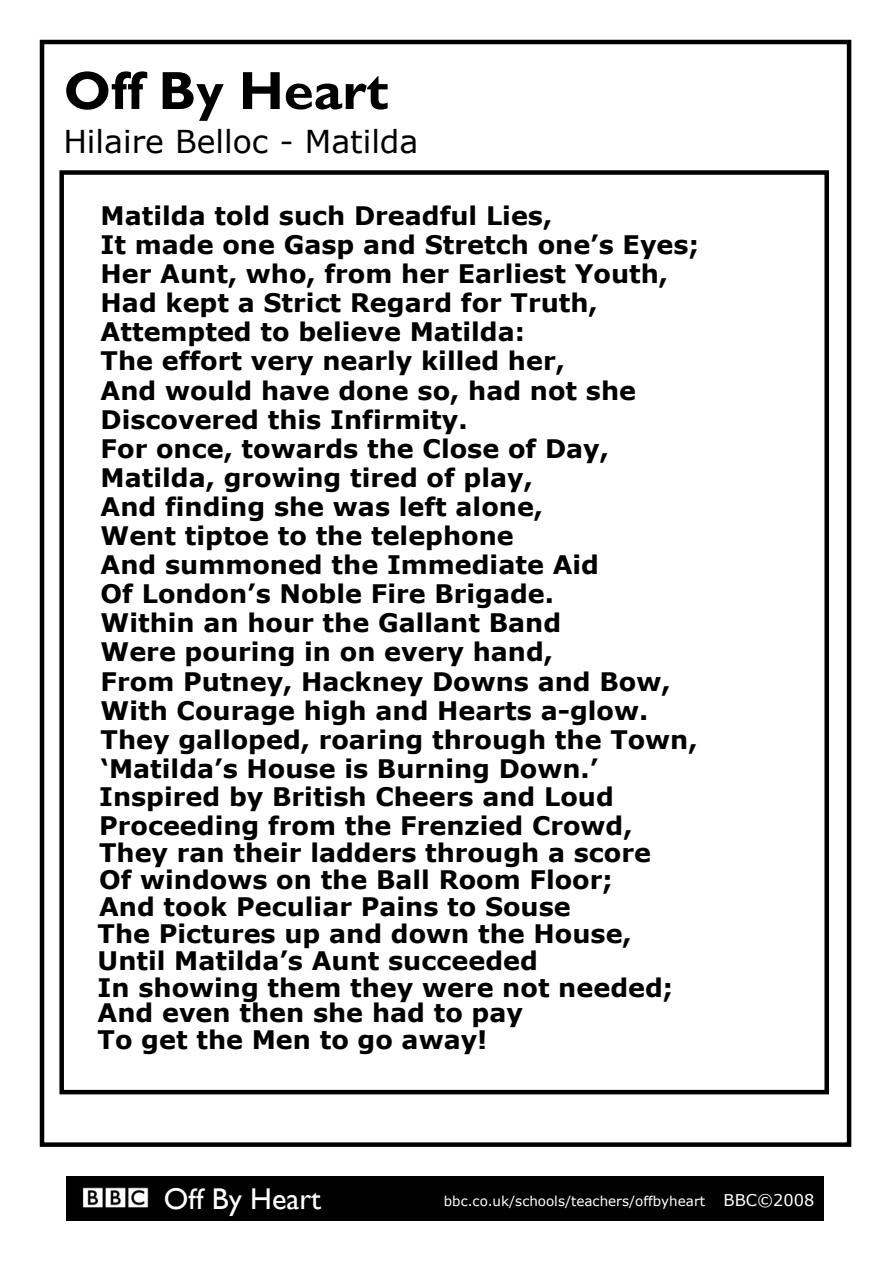
<style>
.page{position:relative;width:893px;height:1263px;background:#fff}
.page>*{position:absolute;margin:0;border:0;box-sizing:border-box;transform-origin:0 0}
.t1{font:700 54px "Gill Sans";color:#000}
.t2{font:31.5px "Verdana";color:#000}
.t3{font:30px "Gill Sans";color:#fff}
.t4{font:700 25.5px/29.1px "Verdana";color:#000}
.t5{font:13.5px "Verdana";color:#fff}
.s1{font-size:16.2px}
</style>
<div class="page">
<div style="left:40px;top:40px;width:811px;height:1107px;border:4px solid #000"></div>
<div style="left:59px;top:170px;width:770px;height:924px;border:4px solid #000"></div>
<div style="left:66px;top:1176px;width:757px;height:44px;background:#000"></div>
<img style="left:83px;top:1188px;width:66px;height:20px">
<p class="t1" style="left:64px;top:59px;width:326px">Off By Heart</p>
<p class="t2" style="left:63px;top:121px;width:357px">Hilaire Belloc - Matilda</p>
<p class="t4" style="left:101px;top:200px;width:600px">Matilda told such Dreadful Lies,<br>It made one Gasp and Stretch one’s Eyes; Her Aunt, who, from her Earliest Youth, Had kept a Strict Regard for Truth, Attempted to believe Matilda:<br>The effort very nearly killed her,<br>And would have done so, had not she Discovered this Infirmity.<br>For once, towards the Close of Day, Matilda, growing tired of play,<br>And finding she was left alone,<br>Went tiptoe to the telephone<br>And summoned the Immediate Aid<br>Of London’s Noble Fire Brigade.<br>Within an hour the Gallant Band<br>Were pouring in on every hand,<br>From Putney, Hackney Downs and Bow, With Courage high and Hearts a-glow.<br>They galloped, roaring through the Town, ‘Matilda’s House is Burning Down.’</p>
<p class="t4" style="left:98px;top:783px;width:577px;line-height:27px">Inspired by British Cheers and Loud<br>Proceeding from the Frenzied Crowd,<br>They ran their ladders through a score<br>Of windows on the Ball Room Floor;<br>And took Peculiar Pains to Souse<br>The Pictures up and down the House,<br>Until Matilda’s Aunt succeeded<br>In showing them they were not needed;<br>And even then she had to pay<br>To get the Men to go away!</p>
<p class="t3" style="left:164px;top:1181px;width:159px">Off By Heart</p>
<p class="t5" style="left:444px;top:1193px;width:372px">bbc.co.uk/schools/teachers/offbyheart <span class="s1">BBC©2008</span></p>
</div>
